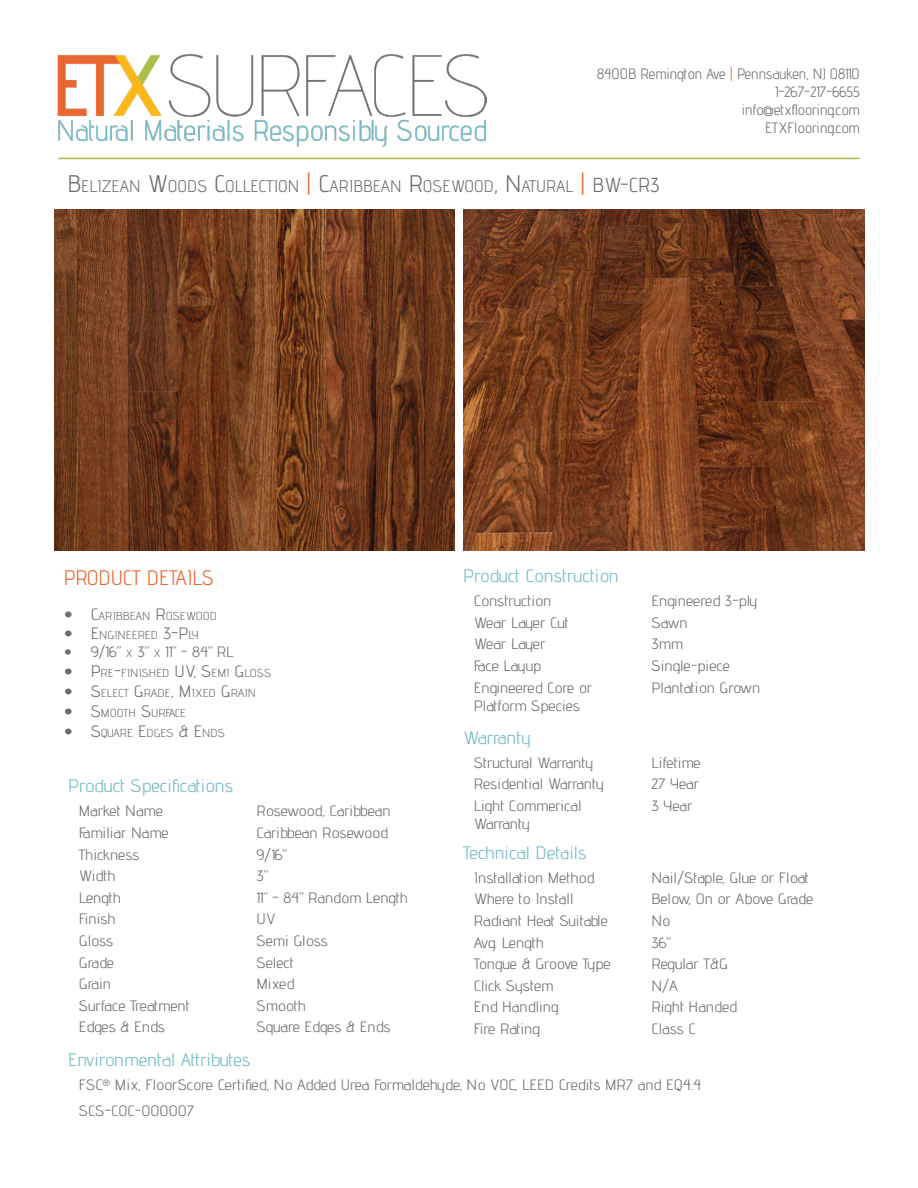
<style>
.page{position:relative;width:918px;height:1188px;background:#fff}
.page>*{position:absolute;margin:0;border:0;box-sizing:border-box;transform-origin:0 0}
.t1{font:21px "Advent Pro";color:#e76832}
.t2{font:18px "Advent Pro";color:#73bac6;scale:1.1 1}
.t3{font:16.8px "Advent Pro";color:#6d6e71;scale:1.05 1}
.t4{font:15px/21.6px "Advent Pro";color:#6d6e71;scale:1.1 1}
.t5{font:15px/18px "Advent Pro";color:#6d6e71;text-align:right}
.t6{font:15px "Advent Pro";color:#6d6e71;scale:1.1 1}
.t7{font:11.55px "Advent Pro";color:#6d6e71;scale:1.1 1}
.s1{color:#e76832}
.s2{font-size:24px}
.s3{font-size:24px;color:#e76832}
.s4{font-size:20.25px}
.s5{font-size:16.5px}
.s6{font-size:10.5px}
</style>
<div class="page">
<img style="left:57px;top:54px;width:430px;height:93px">
<hr style="left:58px;top:158px;width:802px;height:1px;background:#a8be48">
<img style="left:54px;top:210px;width:401px;height:341px">
<img style="left:464px;top:210px;width:400px;height:341px">
<p class="t5" style="left:597px;top:64px;width:264px">8400B Remington Ave <span class="s1">|</span> Pennsauken, NJ 08110<br>1-267-217-6655<br>info@etxflooring.com<br>ETXFlooring.com</p>
<p class="t3" style="left:68px;top:176px;width:565px"><span class="s2">B</span>ELIZEAN <span class="s2">W</span>OODS <span class="s2">C</span>OLLECTION <span class="s3">|</span> <span class="s2">C</span>ARIBBEAN <span class="s2">R</span>OSEWOOD<span class="s2">, N</span>ATURAL <span class="s3">|</span> <span class="s4">BW-CR3</span></p>
<h1 class="t1" style="left:64px;top:565px;width:152px">PRODUCT DETAILS</h1>
<p class="t7" style="left:64px;top:608px;width:141px"><span class="s5">• C</span>ARIBBEAN <span class="s5">R</span>OSEWOOD</p>
<p class="t7" style="left:64px;top:628px;width:124px"><span class="s5">• E</span>NGINEERED <span class="s5">3-P</span>LY</p>
<p class="t6" style="left:64px;top:643px;width:148px">• 9/16” <span class="s6">X</span> 3” <span class="s6">X</span> 11” - 84” RL</p>
<p class="t7" style="left:64px;top:666px;width:190px"><span class="s5">• P</span>RE<span class="s5">-</span>FINISHED <span class="s5">UV, S</span>EMI <span class="s5">G</span> LOSS</p>
<p class="t7" style="left:64px;top:686px;width:176px"><span class="s5">• S</span>ELECT <span class="s5">G</span> RADE<span class="s5">, M</span> IXED <span class="s5">G</span> RAIN</p>
<p class="t7" style="left:64px;top:706px;width:113px"><span class="s5">• S</span>MOOTH <span class="s5">S</span>URFACE</p>
<p class="t7" style="left:64px;top:725px;width:148px"><span class="s5">• S</span>QUARE <span class="s5">E</span>DGES <span class="s5">&amp; E</span>NDS</p>
<p class="t2" style="left:68px;top:775px;width:151px">Product Specifications</p>
<p class="t4" style="left:79px;top:800px;width:83px">Market Name<br>Familiar Name<br>Thickness<br>Width</p>
<p class="t4" style="left:79px;top:908px;width:35px">Finish<br>Gloss<br>Grade</p>
<p class="t4" style="left:256px;top:800px;width:124px">Rosewood, Caribbean<br>Caribbean Rosewood<br>9/16”<br>3”</p>
<p class="t4" style="left:256px;top:908px;width:124px">UV<br>Semi Gloss<br>Select<br>Mixed<br>Smooth<br>Square Edges &amp; Ends</p>
<p class="t4" style="left:79px;top:886px;width:40px">Length</p>
<p class="t4" style="left:256px;top:886px;width:139px">11” - 84” Random Length</p>
<p class="t4" style="left:79px;top:973px;width:102px">Grain<br>Surface Treatment<br>Edges &amp; Ends</p>
<p class="t2" style="left:68px;top:1049px;width:167px">Environmental Attributes</p>
<p class="t2" style="left:463px;top:565px;width:143px">Product Construction</p>
<p class="t4" style="left:474px;top:590px;width:109px">Construction<br>Wear Layer Cut<br>Wear Layer<br>Face Layup<br>Engineered Core or</p>
<p class="t4" style="left:474px;top:694px;width:98px">Platform Species</p>
<p class="t2" style="left:463px;top:726px;width:63px">Warranty</p>
<p class="t4" style="left:474px;top:751px;width:120px">Structural Warranty<br>Residential Warranty<br>Light Commerical</p>
<p class="t4" style="left:474px;top:813px;width:53px">Warranty</p>
<p class="t2" style="left:463px;top:841px;width:114px">Technical Details</p>
<p class="t4" style="left:474px;top:866px;width:126px">Installation Method<br>Where to Install<br>Radiant Heat Suitable<br>Avg. Length<br>Tongue &amp; Groove Type<br>Click System<br>End Handling</p>
<p class="t4" style="left:652px;top:590px;width:101px">Engineered 3-ply<br>Sawn<br>3mm<br>Single-piece<br>Plantation Grown</p>
<p class="t4" style="left:652px;top:751px;width:46px;text-align:justify">Lifetime 27 Year 3 Year</p>
<p class="t4" style="left:652px;top:866px;width:148px">Nail/Staple, Glue or Float<br>Below, On or Above Grade<br>No<br>36”<br>Regular T&amp;G<br>N/A<br>Right Handed</p>
<p class="t4" style="left:474px;top:1018px;width:62px">Fire Rating</p>
<p class="t4" style="left:652px;top:1018px;width:42px">Class C</p>
<p class="t4" style="left:79px;top:1072px;width:567px;line-height:25.3px">FSC<sup>®</sup> Mix, FloorScore Certified, No Added Urea Formaldehyde, No VOC, LEED Credits MR7 and EQ4.4<br>SCS-COC-000007</p>
</div>
